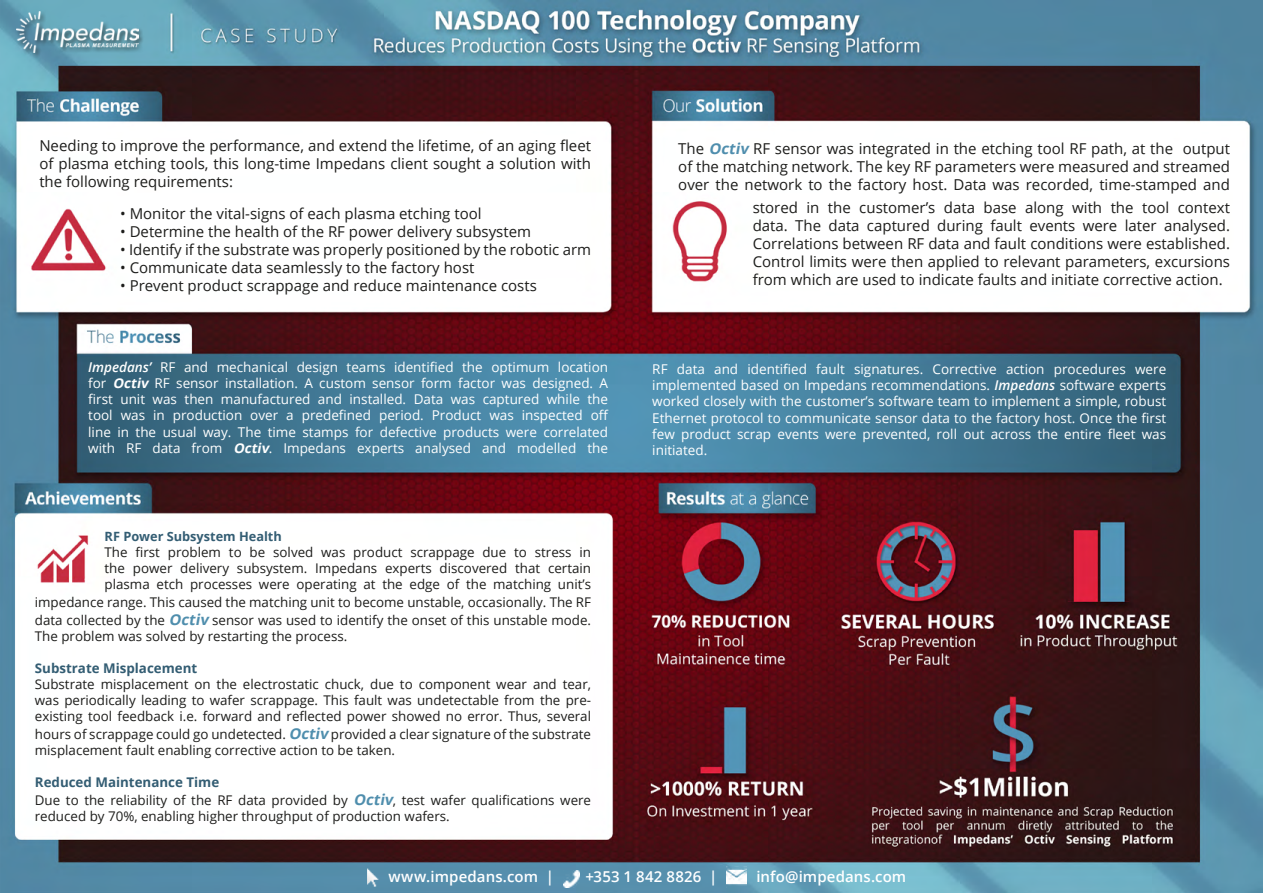
<style>
.page{position:relative;width:1263px;height:893px;background:#fff}
.page>*{position:absolute;margin:0;border:0;box-sizing:border-box;transform-origin:0 0}
.t1{font:15px/18px "Open Sans";color:#1d1d1b;text-align:justify}
.t2{font:600 15px "Open Sans";letter-spacing:.01em;color:#fff}
.t3{font:13.5px/16.2px "Open Sans";color:#fff;text-align:justify}
.t4{font:13.35px/16px "Open Sans";color:#1d1d1b}
.t5{font:700 13.35px "Open Sans";color:#335d73}
.t6{font:700 12.75px "Open Sans";color:#335d73}
.s1{font-weight:700;font-style:italic;color:#4f8ead}
.s2{font-weight:600;font-style:italic}
.s3{font-weight:700;font-style:italic}
.s4{font-weight:700;font-style:italic;font-size:15px;color:#4f8ead}
.s5{font-weight:700;color:#335d73}
.s6{color:#1d1e1b}
</style>
<div class="page">
<img style="left:0;top:0;width:1263px;height:893px">
<img style="left:361px;top:861px;width:22px;height:32px">
<img style="left:726px;top:867px;width:20px;height:20px">
<img style="left:563px;top:870px;width:17px;height:17px">
<div style="left:15px;top:11px;width:130px;height:48px;background:#1d1d1b;opacity:.75"></div>
<img style="left:16px;top:11px;width:122px;height:42px">
<p class="t1" style="left:39px;top:136px;width:553px">Needing to improve the performance, and extend the lifetime, of an aging fleet of plasma etching tools, this long-time Impedans client sought a solution with the following requirements:</p>
<p class="t1" style="left:120px;top:204px;width:363px">• Monitor the vital-signs of each plasma etching tool</p>
<p class="t1" style="left:120px;top:222px;width:412px">• Determine the health of the RF power delivery subsystem</p>
<p class="t1" style="left:120px;top:240px;width:472px">• Identify if the substrate was properly positioned by the robotic arm</p>
<p class="t1" style="left:120px;top:258px;width:356px">• Communicate data seamlessly to the factory host</p>
<p class="t1" style="left:120px;top:276px;width:418px">• Prevent product scrappage and reduce maintenance costs</p>
<p class="t1" style="left:678px;top:139px;width:553px">The <span class="s1">Octiv</span> RF sensor was integrated in the etching tool RF path, at the output of the matching network. The key RF parameters were measured and streamed over the network to the factory host. Data was recorded, time-stamped and</p>
<p class="t1" style="left:753px;top:199px;width:479px">stored in the customer’s data base along with the tool context data. The data captured during fault events were later analysed.<br>Correlations between RF data and fault conditions were established.<br>Control limits were then applied to relevant parameters, excursions from which are used to indicate faults and initiate corrective action.</p>
<p class="t3" style="left:88px;top:358px;width:522px"><span class="s2">Impedans’</span> RF and mechanical design teams identified the optimum location for <span class="s3">Octiv</span> RF sensor installation. A custom sensor form factor was designed. A first unit was then manufactured and installed. Data was captured while the tool was in production over a predefined period. Product was inspected off line in the usual way. The time stamps for defective products were correlated with RF data from <span class="s3">Octiv</span>. Impedans experts analysed and modelled the</p>
<p class="t3" style="left:652px;top:361px;width:515px">RF data and identified fault signatures. Corrective action procedures were implemented based on Impedans recommendations. <span class="s2">Impedans</span> software experts worked closely with the customer’s software team to implement a simple, robust Ethernet protocol to communicate sensor data to the factory host. Once the first few product scrap events were prevented, roll out across the entire fleet was initiated.</p>
<p class="t6" style="left:105px;top:528px;width:179px">RF Power Subsystem Health</p>
<p class="t4" style="left:105px;top:544px;width:488px;text-align:justify">The first problem to be solved was product scrappage due to stress in the power delivery subsystem. Impedans experts discovered that certain plasma etch processes were operating at the edge of the matching unit’s</p>
<p class="t4" style="left:35px;top:592px;width:558px;line-height:18px">impedance range. This caused the matching unit to become unstable, occasionally. The RF data collected by the <span class="s4">Octiv</span> sensor was used to identify the onset of this unstable mode.</p>
<p class="t4" style="left:35px;top:627px;width:314px">The problem was solved by restarting the process.</p>
<p class="t5" style="left:35px;top:658px;width:164px">Substrate Misplacement</p>
<p class="t4" style="left:35px;top:675px;width:558px;text-align:justify">Substrate misplacement on the electrostatic chuck, due to component wear and tear, was periodically leading to wafer scrappage. This fault was undetectable from the pre&shy;existing tool feedback i.e. forward and reflected power showed no error. Thus, several</p>
<p class="t4" style="left:35px;top:725px;width:558px">hours of scrappage could go undetected. <span class="s4">Octiv</span> provided a clear signature of the substrate misplacement fault enabling corrective action to be taken.</p>
<p class="t4" style="left:35px;top:773px;width:558px;line-height:18px"><span class="s5">Reduced Maintenance Time<br></span>Due to the reliability of the RF data provided by <span class="s4">Octiv</span>, test wafer qualifications were</p>
<p class="t4" style="left:35px;top:808px;width:416px">reduced by 70%, enabling higher throughput of production wafers<span class="s6">.</span></p>
<p class="t2" style="left:388px;top:866px;width:167px">www.impedans.com |</p>
<p class="t2" style="left:585px;top:866px;width:134px">+353 1 842 8826 |</p>
<p class="t2" style="left:756px;top:866px;width:151px">info@impedans.com</p>
</div>
